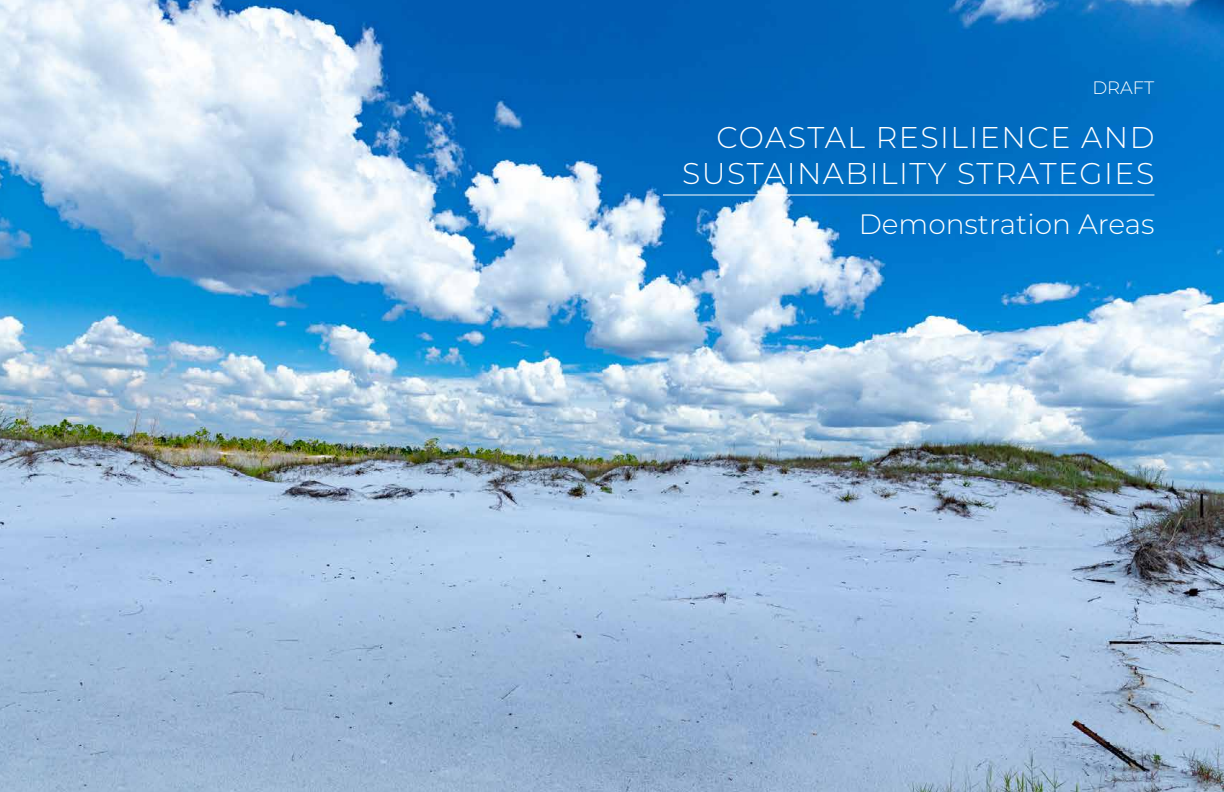
<style>
.page{position:relative;width:1224px;height:792px;background:#fff}
.page>*{position:absolute;margin:0;border:0;box-sizing:border-box;transform-origin:0 0}
.t1{font:300 30px/36px "Montserrat";letter-spacing:.05em;color:#fff;text-align:right}
.t2{font:300 28px "Montserrat";color:#fff}
.t3{font:300 18px "Montserrat";color:#fff}
</style>
<div class="page">
<img style="left:0;top:0;width:1224px;height:792px">
<hr style="left:663px;top:194px;width:491px;height:2px;background:#fff">
<p class="t3" style="left:1092px;top:75px;width:64px">DRAFT</p>
<p class="t1" style="left:682px;top:118px;width:474px">COASTAL RESILIENCE AND<br>SUSTAINABILITY STRATEGIES</p>
<p class="t2" style="left:859px;top:205px;width:297px">Demonstration Areas</p>
</div>
